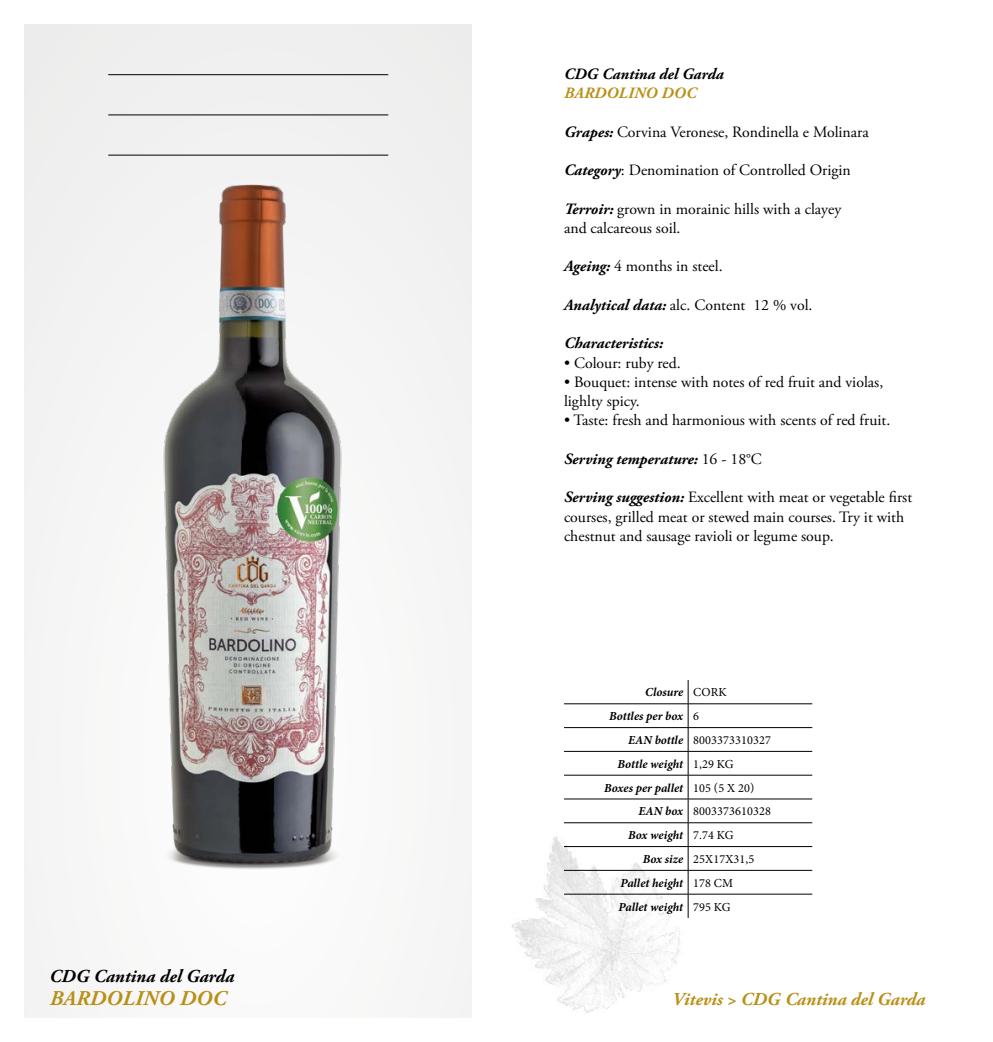
<style>
.page{position:relative;width:993px;height:1042px;background:#fff}
.page>*{position:absolute;margin:0;border:0;box-sizing:border-box;transform-origin:0 0}
.t1{font:italic 700 21px "Adobe Garamond Pro";letter-spacing:.015em;color:#b99016}
.t2{font:italic 700 18.2px "Adobe Garamond Pro";color:#b99016}
.t3{font:italic 700 18.2px "Adobe Garamond Pro";color:#000}
.t4{font:15.75px/19.2px "Adobe Garamond Pro";color:#000}
.t5{font:italic 700 15.75px "Adobe Garamond Pro";color:#000}
.t6{font:italic 700 15.75px "Adobe Garamond Pro";letter-spacing:.015em;color:#b99016}
.t7{font:italic 700 12.25px/23.8px "Minion Pro";color:#000}
.t8{font:12.25px "Minion Pro";letter-spacing:.01em;color:#000}
.s1{font-weight:700;font-style:italic}
.s2{font-weight:400;font-style:normal}
</style>
<div class="page">
<img style="left:511px;top:830px;width:179px;height:183px">
<div style="left:25px;top:25px;width:446px;height:992px;background:#f5f5f5"></div>
<hr style="left:108px;top:74px;width:280px;height:1px;background:#000">
<hr style="left:108px;top:115px;width:280px;height:1px;background:#000">
<hr style="left:108px;top:155px;width:280px;height:1px;background:#000">
<hr style="left:564px;top:703px;width:124px;height:1px;background:#000">
<hr style="left:688px;top:703px;width:124px;height:1px;background:#000">
<hr style="left:564px;top:727px;width:124px;height:1px;background:#000">
<hr style="left:688px;top:727px;width:124px;height:1px;background:#000">
<hr style="left:564px;top:751px;width:124px;height:1px;background:#000">
<hr style="left:688px;top:751px;width:124px;height:1px;background:#000">
<hr style="left:564px;top:775px;width:124px;height:1px;background:#000">
<hr style="left:688px;top:775px;width:124px;height:1px;background:#000">
<hr style="left:564px;top:798px;width:124px;height:1px;background:#000">
<hr style="left:688px;top:798px;width:124px;height:1px;background:#000">
<hr style="left:564px;top:822px;width:124px;height:1px;background:#000">
<hr style="left:688px;top:822px;width:124px;height:1px;background:#000">
<hr style="left:564px;top:846px;width:124px;height:1px;background:#000">
<hr style="left:688px;top:846px;width:124px;height:1px;background:#000">
<hr style="left:564px;top:870px;width:124px;height:1px;background:#000">
<hr style="left:688px;top:870px;width:124px;height:1px;background:#000">
<hr style="left:564px;top:894px;width:124px;height:1px;background:#000">
<hr style="left:688px;top:894px;width:124px;height:1px;background:#000">
<svg style="left:687px;top:680px;width:1px;height:238px"></svg>
<img style="left:131px;top:154px;width:242px;height:715px">
<p class="t3" style="left:50px;top:966px;width:186px">CDG Cantina del Garda</p>
<h1 class="t1" style="left:50px;top:986px;width:178px">BARDOLINO DOC</h1>
<p class="t5" style="left:564px;top:65px;width:161px">CDG Cantina del Garda</p>
<p class="t6" style="left:564px;top:84px;width:134px">BARDOLINO DOC</p>
<p class="t4" style="left:564px;top:123px;width:306px"><span class="s1">Grapes:</span> Corvina Veronese, Rondinella e Molinara</p>
<p class="t4" style="left:564px;top:161px;width:288px"><span class="s1">Category</span>: Denomination of Controlled Origin</p>
<p class="t4" style="left:564px;top:200px;width:279px"><span class="s1">Terroir:</span> grown in morainic hills with a clayey and calcareous soil.</p>
<p class="t4" style="left:564px;top:257px;width:160px"><span class="s1">Ageing:</span> 4 months in steel.</p>
<p class="t4" style="left:564px;top:296px;width:250px"><span class="s1">Analytical data:</span> alc. Content 12 % vol.</p>
<p class="t5" style="left:564px;top:334px;width:101px">Characteristics:</p>
<p class="t4" style="left:564px;top:354px;width:118px">• Colour: ruby red.</p>
<p class="t4" style="left:564px;top:373px;width:320px">• Bouquet: intense with notes of red fruit and violas, lighlty spicy.</p>
<p class="t4" style="left:564px;top:411px;width:328px">• Taste: fresh and harmonious with scents of red fruit.</p>
<p class="t5" style="left:564px;top:450px;width:199px">Serving temperature: <span class="s2">16 - 18°C</span></p>
<p class="t4" style="left:564px;top:488px;width:349px"><span class="s1">Serving suggestion:</span> Excellent with meat or vegetable first courses, grilled meat or stewed main courses. Try it with chestnut and sausage ravioli or legume soup.</p>
<p class="t7" style="left:609px;top:680px;width:119px;text-indent:36px">Closure <span class="s2">CORK<br></span>Bottles per box <span class="s2">6</span></p>
<p class="t8" style="left:628px;top:732px;width:144px"><span class="s1">EAN bottle</span> 8003373310327</p>
<p class="t7" style="left:617px;top:752px;width:117px">Bottle weight <span class="s2">1,29 KG</span></p>
<p class="t7" style="left:603px;top:775px;width:152px">Boxes per pallet <span class="s2">105 (5 X 20)</span></p>
<p class="t8" style="left:638px;top:803px;width:134px"><span class="s1">EAN box</span> 8003373610328</p>
<p class="t7" style="left:628px;top:823px;width:107px">Box weight <span class="s2">7.74 KG</span></p>
<p class="t8" style="left:642px;top:851px;width:113px"><span class="s1">Box size</span> 25X17X31,5</p>
<p class="t7" style="left:620px;top:870px;width:114px">Pallet height <span class="s2">178 CM</span></p>
<p class="t7" style="left:618px;top:894px;width:114px">Pallet weight <span class="s2">795 KG</span></p>
<p class="t2" style="left:672px;top:988px;width:255px">Vitevis &gt; CDG Cantina del Garda</p>
</div>
